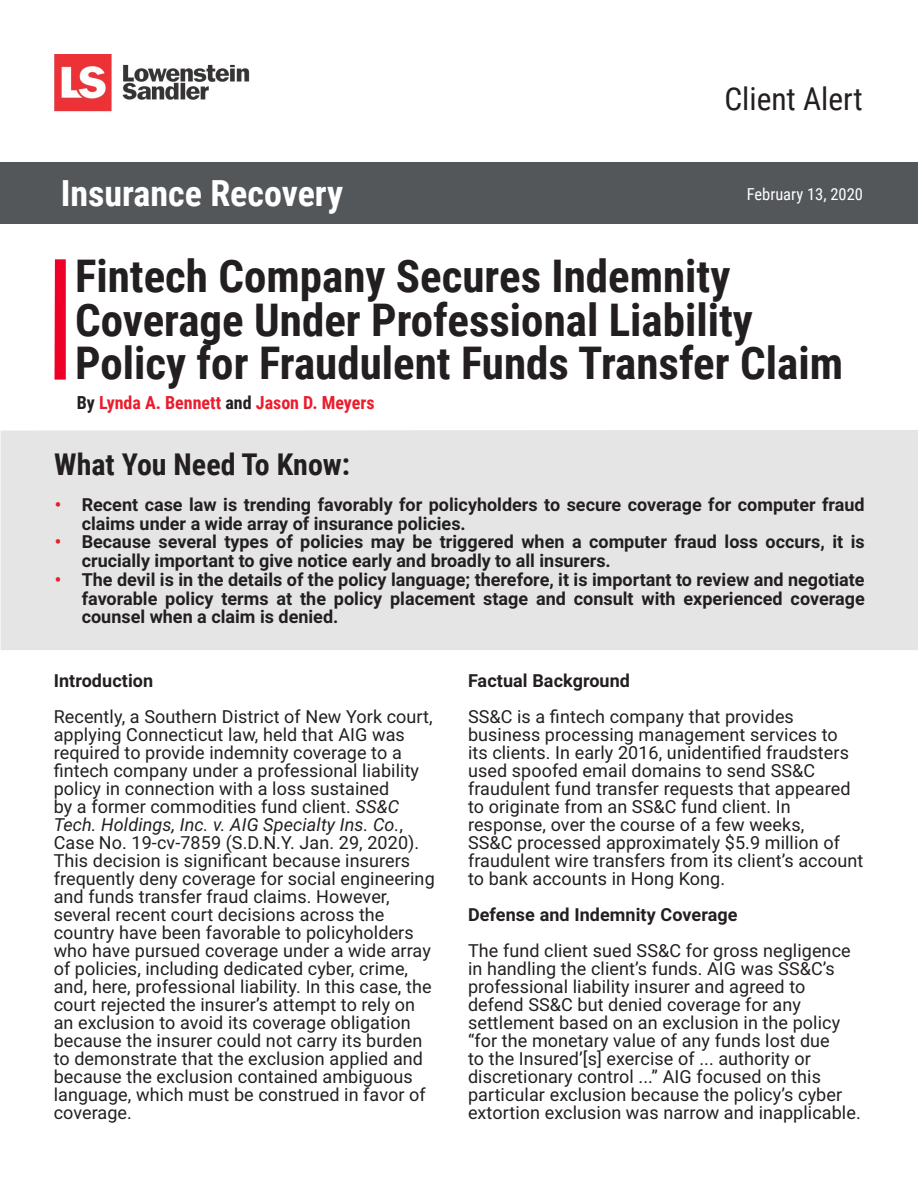
<style>
.page{position:relative;width:918px;height:1188px;background:#fff}
.page>*{position:absolute;margin:0;border:0;box-sizing:border-box;transform-origin:0 0}
.t1{font:700 45px/43.5px "Roboto Condensed";color:#231f20}
.t2{font:700 36px "Roboto Condensed";color:#fff}
.t3{font:31.5px "Roboto Condensed";color:#231f20}
.t4{font:700 30px "Roboto Condensed";color:#231f20}
.Body{font:18px/18px "Roboto";letter-spacing:.005em;color:#231f20}
.Body-2{font:700 18px/18.8px "Roboto";color:#231f20}
.Body-3{font:700 18px "Roboto Condensed";color:#ea1c2d}
.t5{font:16.5px "Roboto Condensed";color:#fff}
.s1{color:#231f20}
.s2{color:#eb1c2c}
.s3{font-style:italic}
</style>
<div class="page">
<div style="left:0;top:163px;width:918px;height:61px;background:#54575a"></div>
<img style="left:54px;top:54px;width:196px;height:58px">
<div style="left:55px;top:259px;width:11px;height:121px;background:#ef0027"></div>
<div style="left:1px;top:430px;width:917px;height:220px;background:#e5e5e6"></div>
<p class="t2" style="left:61px;top:168px;width:284px">Insurance Recovery</p>
<p class="t3" style="left:724px;top:77px;width:140px">Client Alert</p>
<p class="t5" style="left:747px;top:183px;width:118px">February 13, 2020</p>
<p class="t1" style="left:75px;top:253px;width:770px">Fintech Company Secures Indemnity<br>Coverage Under Professional Liability<br>Policy for Fraudulent Funds Transfer Claim</p>
<p class="Body-3" style="left:77px;top:390px;width:299px"><span class="s1">By</span> Lynda A. Bennett <span class="s1">and</span> <span class="s2">Jason D. Meyers</span></p>
<p class="t4" style="left:54px;top:443px;width:297px">What You Need To Know:</p>
<p class="Body-2" style="left:82px;top:494px;width:785px;text-indent:-27px"><span class="s2">•</span> Recent case law is trending favorably for policyholders to secure coverage for computer fraud claims under a wide array of insurance policies.</p>
<p class="Body-2" style="left:82px;top:532px;width:785px;text-indent:-27px"><span class="s2">•</span> Because several types of policies may be triggered when a computer fraud loss occurs, it is crucially important to give notice early and broadly to all insurers.</p>
<p class="Body-2" style="left:82px;top:569px;width:785px;text-align:justify;text-indent:-27px"><span class="s2">•</span> The devil is in the details of the policy language; therefore, it is important to review and negotiate favorable policy terms at the policy placement stage and consult with experienced coverage counsel when a claim is denied.</p>
<p class="Body-2" style="left:54px;top:671px;width:101px">Introduction</p>
<p class="Body" style="left:54px;top:707px;width:383px">Recently, a Southern District of New York court, applying Connecticut law, held that AIG was required to provide indemnity coverage to a fintech company under a professional liability policy in connection with a loss sustained<br>by a former commodities fund client. <span class="s3">SS&amp;C Tech. Holdings, Inc. v. AIG Specialty Ins. Co.</span>, Case No. 19-cv-7859 (S.D.N.Y. Jan. 29, 2020).<br>This decision is significant because insurers frequently deny coverage for social engineering and funds transfer fraud claims. However, several recent court decisions across the country have been favorable to policyholders who have pursued coverage under a wide array of policies, including dedicated cyber, crime, and, here, professional liability. In this case, the court rejected the insurer’s attempt to rely on an exclusion to avoid its coverage obligation because the insurer could not carry its burden to demonstrate that the exclusion applied and because the exclusion contained ambiguous language, which must be construed in favor of coverage.</p>
<p class="Body-2" style="left:468px;top:671px;width:164px">Factual Background</p>
<p class="Body" style="left:468px;top:707px;width:397px">SS&amp;C is a fintech company that provides business processing management services to<br>its clients. In early 2016, unidentified fraudsters used spoofed email domains to send SS&amp;C fraudulent fund transfer requests that appeared to originate from an SS&amp;C fund client. In response, over the course of a few weeks,<br>SS&amp;C processed approximately $5.9 million of fraudulent wire transfers from its client’s account to bank accounts in Hong Kong.</p>
<p class="Body-2" style="left:468px;top:905px;width:271px">Defense and Indemnity Coverage</p>
<p class="Body" style="left:468px;top:941px;width:394px">The fund client sued SS&amp;C for gross negligence in handling the client’s funds. AIG was SS&amp;C’s professional liability insurer and agreed to defend SS&amp;C but denied coverage for any settlement based on an exclusion in the policy “for the monetary value of any funds lost due<br>to the Insured’[s] exercise of ... authority or discretionary control ...” AIG focused on this particular exclusion because the policy’s cyber extortion exclusion was narrow and inapplicable.</p>
</div>
